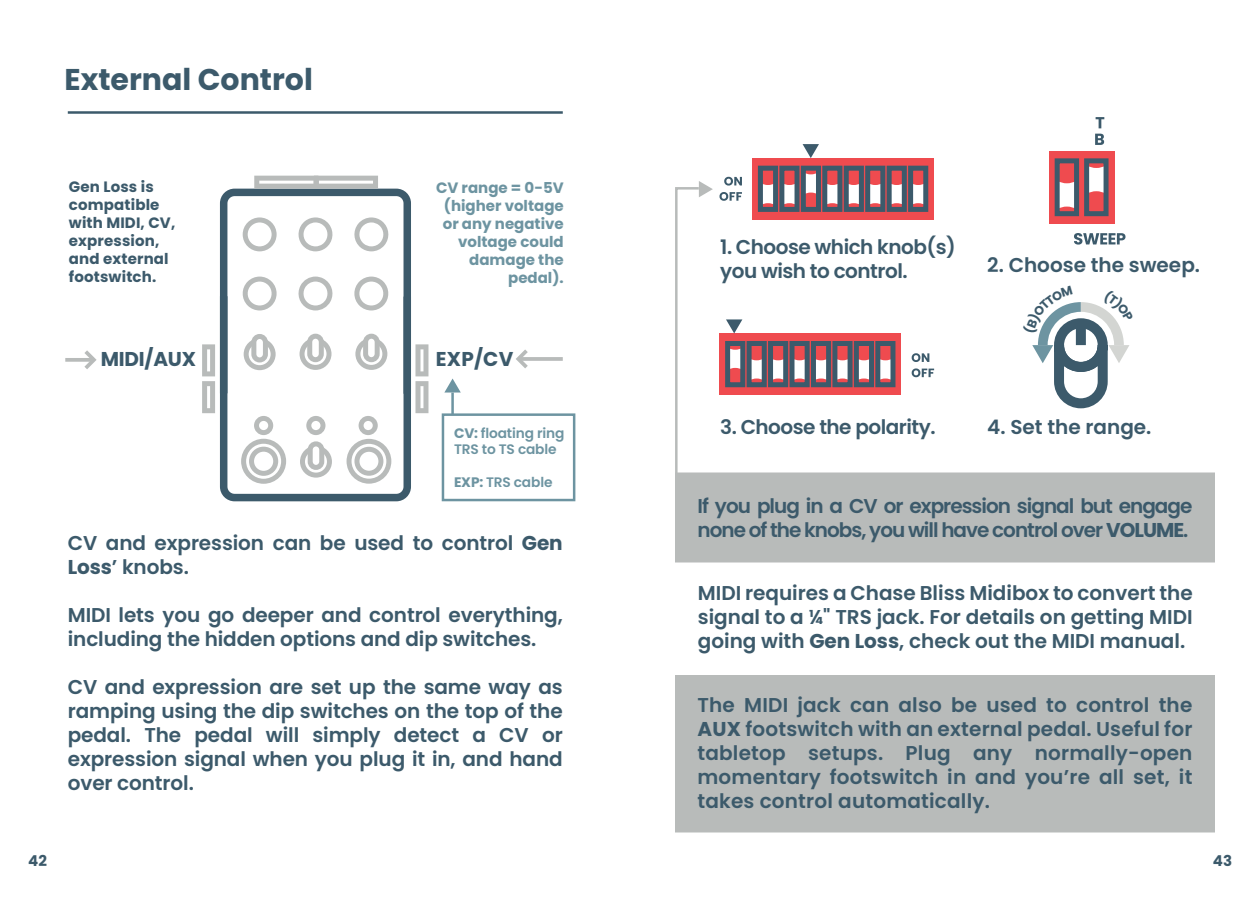
<style>
.page{position:relative;width:1260px;height:900px;background:#fff}
.page>*{position:absolute;margin:0;border:0;box-sizing:border-box;transform-origin:0 0}
.t1{font:700 30px "Poppins";color:#3c5a6b}
.t2{font:600 20px/24px "Poppins";letter-spacing:-.005em;color:#3c5a6b;text-align:justify}
.t3{font:600 20px/24px "Poppins";letter-spacing:-.05em;color:#3c5a6b}
.t4{font:600 20px/24px "Poppins";letter-spacing:-.025em;color:#3c5a6b}
.t5{font:700 20px "Poppins";letter-spacing:-.01em;color:#3c5a6b}
.t6{font:700 15px/18px "Poppins";letter-spacing:.01em;color:#3c5a6b}
.t7{font:700 15px/18px "Poppins";color:#6d94a1;text-align:right}
.t8{font:600 13.75px/16.5px "Poppins";letter-spacing:-.01em;color:#6d94a1}
.s1{font-weight:700}
</style>
<div class="page">
<div style="left:675px;top:675px;width:540px;height:158px;background:#b8bbba"></div>
<div style="left:675px;top:472px;width:540px;height:91px;background:#b8bbba"></div>
<svg style="left:675px;top:181px;width:38px;height:304px"></svg>
<hr style="left:68px;top:111px;width:495px;height:3px;background:#3c5a6b">
<svg style="left:202px;top:176px;width:226px;height:326px"></svg>
<svg style="left:516px;top:349px;width:12px;height:20px"></svg>
<hr style="left:518px;top:357px;width:45px;height:4px;background:#b8bbba">
<svg style="left:84px;top:350px;width:13px;height:19px"></svg>
<svg style="left:65px;top:358px;width:29px;height:4px"></svg>
<div style="left:752px;top:158px;width:182px;height:62px;background:#ef4b4f"></div>
<svg style="left:893px;top:184px;width:8px;height:20px"></svg>
<svg style="left:914px;top:184px;width:8px;height:20px"></svg>
<svg style="left:764px;top:184px;width:8px;height:20px"></svg>
<svg style="left:850px;top:184px;width:8px;height:20px"></svg>
<svg style="left:807px;top:173px;width:8px;height:21px"></svg>
<svg style="left:828px;top:184px;width:8px;height:20px"></svg>
<div style="left:887px;top:166px;width:20px;height:46px;border:5px solid #3c5a6b"></div>
<div style="left:908px;top:166px;width:20px;height:46px;border:5px solid #3c5a6b"></div>
<svg style="left:871px;top:184px;width:8px;height:20px"></svg>
<div style="left:865px;top:166px;width:20px;height:46px;border:5px solid #3c5a6b"></div>
<div style="left:758px;top:166px;width:20px;height:46px;border:5px solid #3c5a6b"></div>
<svg style="left:785px;top:184px;width:9px;height:20px"></svg>
<div style="left:779px;top:166px;width:21px;height:46px;border:5px solid #3c5a6b"></div>
<div style="left:844px;top:166px;width:20px;height:46px;border:5px solid #3c5a6b"></div>
<div style="left:801px;top:166px;width:20px;height:46px;border:5px solid #3c5a6b"></div>
<div style="left:822px;top:166px;width:20px;height:46px;border:5px solid #3c5a6b"></div>
<svg style="left:724px;top:177px;width:18px;height:9px"></svg>
<svg style="left:720px;top:192px;width:22px;height:9px"></svg>
<svg style="left:803px;top:144px;width:16px;height:14px"></svg>
<div style="left:720px;top:333px;width:181px;height:62px;background:#ef4b4f"></div>
<svg style="left:860px;top:359px;width:8px;height:20px"></svg>
<svg style="left:881px;top:359px;width:8px;height:21px"></svg>
<svg style="left:753px;top:359px;width:8px;height:21px"></svg>
<svg style="left:838px;top:359px;width:9px;height:21px"></svg>
<svg style="left:796px;top:359px;width:8px;height:21px"></svg>
<svg style="left:817px;top:359px;width:8px;height:20px"></svg>
<div style="left:854px;top:341px;width:20px;height:46px;border:5px solid #3c5a6b"></div>
<div style="left:875px;top:341px;width:20px;height:46px;border:5px solid #3c5a6b"></div>
<svg style="left:731px;top:349px;width:8px;height:20px"></svg>
<div style="left:725px;top:341px;width:20px;height:46px;border:5px solid #3c5a6b"></div>
<div style="left:747px;top:341px;width:20px;height:46px;border:5px solid #3c5a6b"></div>
<svg style="left:774px;top:359px;width:8px;height:20px"></svg>
<div style="left:768px;top:341px;width:20px;height:46px;border:5px solid #3c5a6b"></div>
<div style="left:832px;top:341px;width:21px;height:46px;border:5px solid #3c5a6b"></div>
<div style="left:790px;top:341px;width:20px;height:46px;border:5px solid #3c5a6b"></div>
<div style="left:811px;top:341px;width:20px;height:46px;border:5px solid #3c5a6b"></div>
<svg style="left:912px;top:353px;width:17px;height:9px"></svg>
<svg style="left:912px;top:368px;width:22px;height:9px"></svg>
<div style="left:1049px;top:151px;width:66px;height:72px;background:#ef4b4f"></div>
<svg style="left:1061px;top:182px;width:12px;height:26px"></svg>
<svg style="left:1090px;top:166px;width:13px;height:27px"></svg>
<div style="left:1055px;top:158px;width:24px;height:58px;border:5px solid #3c5a6b"></div>
<div style="left:1084px;top:158px;width:25px;height:58px;border:5px solid #3c5a6b"></div>
<svg style="left:1096px;top:117px;width:8px;height:11px"></svg>
<svg style="left:1095px;top:134px;width:9px;height:11px"></svg>
<svg style="left:1074px;top:233px;width:52px;height:12px"></svg>
<svg style="left:726px;top:319px;width:16px;height:14px"></svg>
<div style="left:442px;top:413px;width:133px;height:88px;border:2px solid #6d94a1"></div>
<hr style="left:451px;top:393px;width:3px;height:22px;background:#6d94a1">
<svg style="left:444px;top:379px;width:17px;height:14px"></svg>
<svg style="left:1032px;top:302px;width:97px;height:107px"></svg>
<h1 class="t1" style="left:65px;top:62px;width:250px">External Control</h1>
<p class="t6" style="left:69px;top:178px;width:108px">Gen Loss is compatible with MIDI, CV, expression, and external footswitch.</p>
<p class="t7" style="left:436px;top:179px;width:129px">CV range = 0-5V (higher voltage or any negative voltage could damage the pedal).</p>
<p class="t5" style="left:101px;top:348px;width:97px">MIDI/AUX</p>
<p class="t5" style="left:436px;top:348px;width:79px">EXP/CV</p>
<p class="t8" style="left:454px;top:425px;width:112px"><span class="s1">CV:</span> floating ring<br>TRS to TS cable</p>
<p class="t8" style="left:454px;top:474px;width:100px"><span class="s1">EXP:</span> TRS cable</p>
<p class="t2" style="left:68px;top:531px;width:496px">CV and expression can be used to control <span class="s1">Gen<br>Loss</span>’ knobs.</p>
<p class="t2" style="left:68px;top:603px;width:497px">MIDI lets you go deeper and control everything, including the hidden options and dip switches.</p>
<p class="t2" style="left:68px;top:675px;width:497px">CV and expression are set up the same way as ramping using the dip switches on the top of the pedal. The pedal will simply detect a CV or expression signal when you plug it in, and hand over control.</p>
<p class="t4" style="left:720px;top:235px;width:237px">1. Choose which knob(s) you wish to control.</p>
<p class="t2" style="left:987px;top:253px;width:214px">2. Choose the sweep.</p>
<p class="t4" style="left:720px;top:415px;width:217px">3. Choose the polarity.</p>
<p class="t2" style="left:987px;top:415px;width:166px">4. Set the range.</p>
<p class="t3" style="left:698px;top:494px;width:496px">If you plug in a CV or expression signal but engage none of the knobs, you will have control over <span class="s1">VOLUME</span>.</p>
<p class="t2" style="left:698px;top:581px;width:497px">MIDI requires a Chase Bliss Midibox to convert the signal to a ¼" TRS jack. For details on getting MIDI going with <span class="s1">Gen Loss</span>, check out the MIDI manual.</p>
<p class="t2" style="left:698px;top:693px;width:496px">The MIDI jack can also be used to control the <span class="s1">AUX</span> footswitch with an external pedal. Useful for tabletop setups. Plug any normally-open momentary footswitch in and you’re all set, it takes control automatically.</p>
<p class="t6" style="left:28px;top:852px;width:20px">42</p>
<p class="t6" style="left:1213px;top:851px;width:21px">43</p>
</div>
